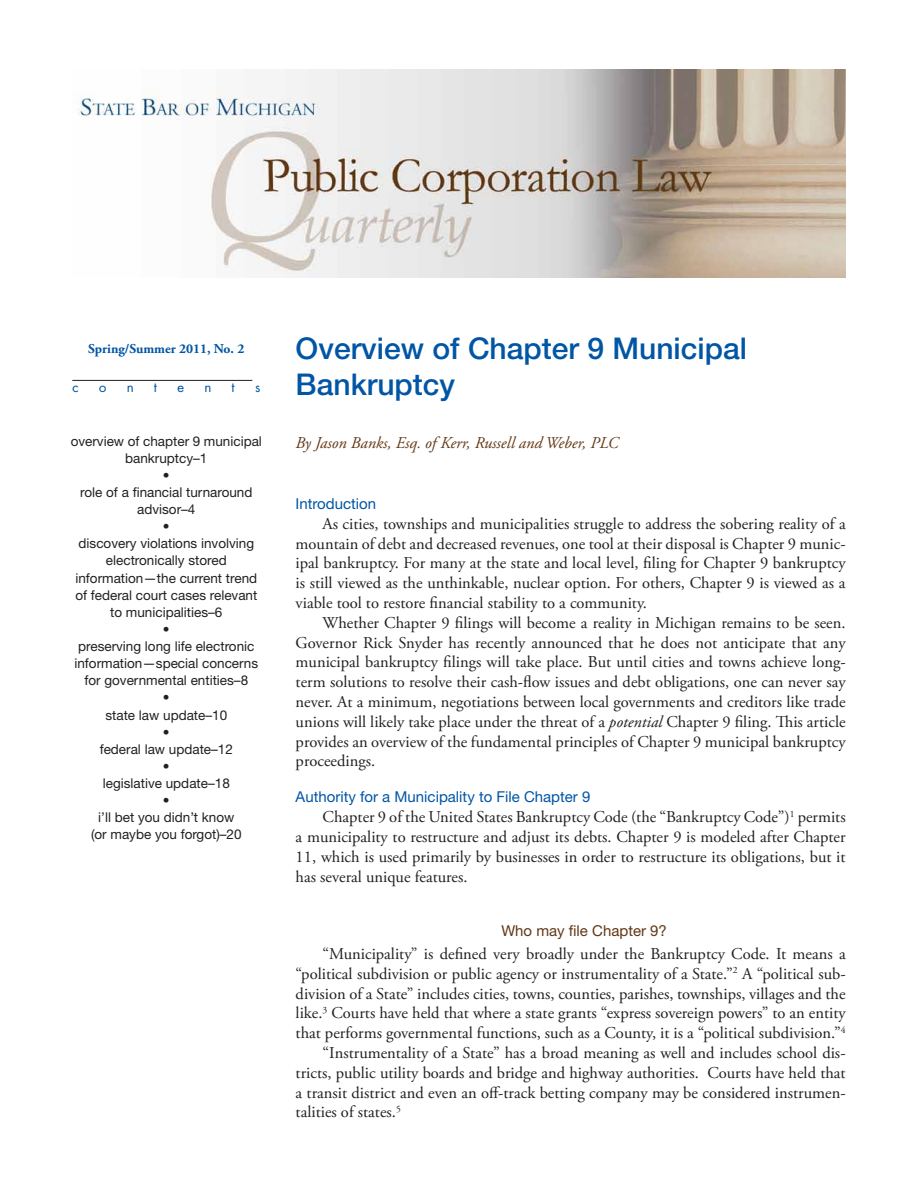
<style>
.page{position:relative;width:918px;height:1188px;background:#fff}
.page>*{position:absolute;margin:0;border:0;box-sizing:border-box;transform-origin:0 0}
.Headline{font:500 30px/36px "Helvetica Neue LT Std";color:#0155a5}
.PC_Body{font:16.5px/19.8px "Adobe Garamond Pro";color:#231f20;text-align:justify}
.PC_Subhead_1{font:16.5px/19.8px "Adobe Garamond Pro";color:#231f20;text-align:justify}
.byline{font:italic 16.5px "Adobe Garamond Pro";color:#623714}
.PC_Subhead_1-2{font:15px "Helvetica Neue LT Std";color:#0155a5}
.PC_subhead_2{font:15px "Helvetica Neue LT Std";color:#623714}
.t1{font:15px "Futura Book DTC";color:#0155a5}
.Headline-2{font:13.5px/17.1px "Helvetica Neue LT Std";color:#231f20;text-align:center}
.t2{font:700 13.5px "Adobe Garamond Pro";color:#0155a5}
.s1{font-style:italic}
</style>
<div class="page">
<img style="left:77px;top:70px;width:769px;height:208px">
<hr style="left:72px;top:380px;width:180px;height:1px;background:#231f20">
<p class="t2" style="left:88px;top:341px;width:158px">Spring/Summer 2011, No. 2</p>
<p class="t1" style="left:72px;top:378px;width:8px">c</p>
<p class="t1" style="left:99px;top:378px;width:9px">o</p>
<p class="t1" style="left:127px;top:378px;width:9px">n</p>
<p class="t1" style="left:154px;top:378px;width:5px">t</p>
<p class="t1" style="left:177px;top:378px;width:9px">e</p>
<p class="t1" style="left:204px;top:378px;width:9px">n</p>
<p class="t1" style="left:232px;top:378px;width:5px">t</p>
<p class="t1" style="left:255px;top:378px;width:7px">s</p>
<p class="Headline" style="left:296px;top:330px;width:453px">Overview of Chapter 9 Municipal<br>Bankruptcy</p>
<p class="Headline-2" style="left:71px;top:432px;width:193px">overview of chapter 9 municipal</p>
<p class="byline" style="left:296px;top:433px;width:324px">By Jason Banks, Esq. of Kerr, Russell and Weber, PLC</p>
<p class="Headline-2" style="left:125px;top:449px;width:84px">bankruptcy–1</p>
<p class="Headline-2" style="left:163px;top:466px;width:8px">•</p>
<p class="Headline-2" style="left:80px;top:483px;width:174px">role of a financial turnaround advisor–4</p>
<p class="Headline-2" style="left:163px;top:518px;width:8px">•</p>
<p class="Headline-2" style="left:75px;top:535px;width:184px">discovery violations involving electronically stored information—the current trend of federal court cases relevant to municipalities–6</p>
<p class="Headline-2" style="left:163px;top:620px;width:8px">•</p>
<p class="Headline-2" style="left:74px;top:638px;width:185px">preserving long life electronic information—special concerns for governmental entities–8</p>
<p class="Headline-2" style="left:163px;top:689px;width:8px">•</p>
<p class="Headline-2" style="left:105px;top:706px;width:123px">state law update–10</p>
<p class="Headline-2" style="left:163px;top:723px;width:8px">•</p>
<p class="Headline-2" style="left:100px;top:740px;width:135px">federal law update–12</p>
<p class="Headline-2" style="left:163px;top:757px;width:8px">•</p>
<p class="Headline-2" style="left:103px;top:774px;width:129px">legislative update–18</p>
<p class="Headline-2" style="left:163px;top:792px;width:8px">•</p>
<p class="Headline-2" style="left:98px;top:809px;width:138px">i’ll bet you didn’t know</p>
<p class="Headline-2" style="left:91px;top:826px;width:152px">(or maybe you forgot)–20</p>
<p class="PC_Subhead_1-2" style="left:296px;top:495px;width:82px">Introduction</p>
<p class="PC_Body" style="left:296px;top:514px;width:552px;text-indent:27px">As cities, townships and municipalities struggle to address the sobering reality of a mountain of debt and decreased revenues, one tool at their disposal is Chapter 9 munic&shy;ipal bankruptcy. For many at the state and local level, filing for Chapter 9 bankruptcy is still viewed as the unthinkable, nuclear option. For others, Chapter 9 is viewed as a viable tool to restore financial stability to a community.</p>
<p class="PC_Body" style="left:296px;top:613px;width:552px;text-indent:27px">Whether Chapter 9 filings will become a reality in Michigan remains to be seen.<br>Governor Rick Snyder has recently announced that he does not anticipate that any municipal bankruptcy filings will take place. But until cities and towns achieve long&shy;term solutions to resolve their cash-flow issues and debt obligations, one can never say never. At a minimum, negotiations between local governments and creditors like trade unions will likely take place under the threat of a <span class="s1">potential</span> Chapter 9 filing. This article provides an overview of the fundamental principles of Chapter 9 municipal bankruptcy proceedings.</p>
<p class="PC_Subhead_1-2" style="left:296px;top:788px;width:296px">Authority for a Municipality to File Chapter 9</p>
<p class="PC_Subhead_1" style="left:296px;top:808px;width:552px;text-indent:27px">Chapter 9 of the United States Bankruptcy Code (the “Bankruptcy Code”)<sup>1</sup> permits a municipality to restructure and adjust its debts. Chapter 9 is modeled after Chapter 11, which is used primarily by businesses in order to restructure its obligations, but it has several unique features.</p>
<p class="PC_subhead_2" style="left:501px;top:922px;width:167px">Who may file Chapter 9?</p>
<p class="PC_Body" style="left:296px;top:945px;width:552px;text-indent:27px">“Municipality” is defined very broadly under the Bankruptcy Code. It means a “political subdivision or public agency or instrumentality of a State.”<sup>2</sup> A “political sub&shy;division of a State” includes cities, towns, counties, parishes, townships, villages and the like.<sup>3</sup> Courts have held that where a state grants “express sovereign powers” to an entity that performs governmental functions, such as a County, it is a “political subdivision.”<sup>4</sup></p>
<p class="PC_Body" style="left:296px;top:1044px;width:552px;text-indent:27px">“Instrumentality of a State” has a broad meaning as well and includes school dis&shy;tricts, public utility boards and bridge and highway authorities. Courts have held that a transit district and even an off-track betting company may be considered instrumen&shy;talities of states.<sup>5</sup></p>
</div>
